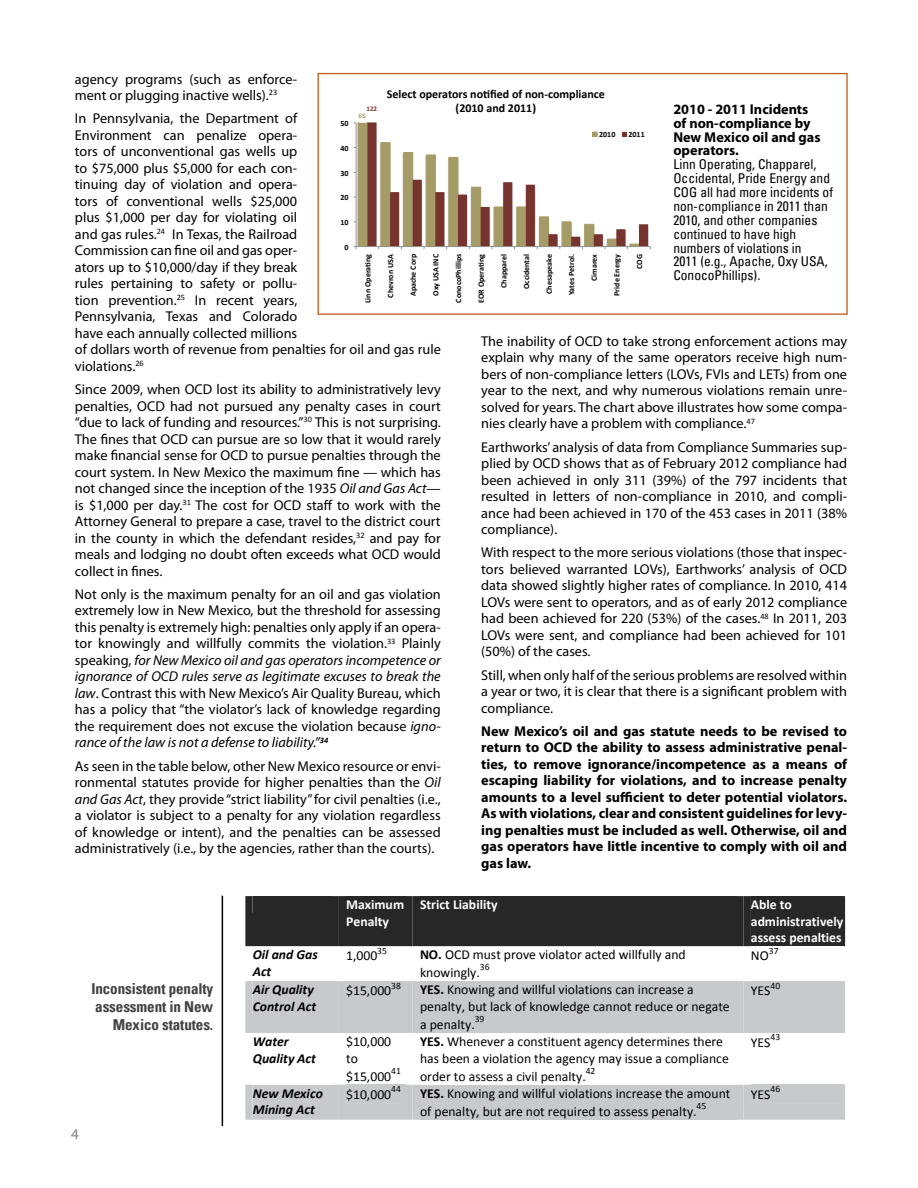
<style>
.page{position:relative;width:918px;height:1188px;background:#fff}
.page>*{position:absolute;margin:0;border:0;box-sizing:border-box;transform-origin:0 0}
.t1{font:700 condensed 15px/18px "Univers";letter-spacing:-.005em;color:#414042;text-align:right}
.t2{font:15px "Myriad";color:#808285}
.t3{font:14.25px/16.5px "Myriad Pro";color:#000;text-align:justify}
.t4{font:700 14.25px/16.5px "Myriad Pro";color:#000;text-align:justify}
.t5{font:13.65px/17.4px "Calibri";color:#000}
.t6{font:700 13.65px/16.6px "Calibri";letter-spacing:-.005em;color:#fff}
.t7{font:italic 700 13.65px/16.8px "Calibri";color:#000}
.t8{font:condensed 13.5px/14px "Univers";color:#000}
.t9{font:700 12px/14.5px "Calibri";color:#000;text-align:center}
.t10{font:9.6px "Calibri";letter-spacing:.005em;color:#000}
.t11{font:700 7.95px "Calibri";color:#000}
.t12{font:700 7.05px "Calibri";color:#77342e}
.t13{font:700 7.05px "Calibri";color:#a59b67}
.s1{font-style:italic}
.s2{font-weight:700}
</style>
<div class="page">
<div style="left:245px;top:896px;width:600px;height:50px;background:#272728"></div>
<div style="left:751px;top:896px;width:92px;height:17px;background:#272728"></div>
<div style="left:751px;top:913px;width:92px;height:17px;background:#272728"></div>
<div style="left:751px;top:930px;width:92px;height:16px;background:#272728"></div>
<div style="left:245px;top:981px;width:600px;height:52px;background:#c7c9cb"></div>
<div style="left:751px;top:981px;width:92px;height:19px;background:#c7c9cb"></div>
<div style="left:245px;top:1085px;width:600px;height:35px;background:#c7c9cb"></div>
<div style="left:751px;top:1085px;width:92px;height:18px;background:#c7c9cb"></div>
<hr style="left:222px;top:896px;width:1px;height:230px;background:#000">
<svg style="left:353px;top:122px;width:298px;height:128px"></svg>
<div style="left:318px;top:73px;width:530px;height:242px;border:1px solid #c15e20"></div>
<p class="t3" style="left:75px;top:70px;width:224px">agency programs (such as enforce&shy;ment or plugging inactive wells).<sup>23</sup></p>
<p class="t3" style="left:75px;top:110px;width:367px;text-align:left">I n Pennsylvania, the Department of<br>Environment can penalize opera-<br>tors of unconventional gas wells up<br>to $75,000 plus $5,000 for each con-<br>tinuing day of violation and opera-<br>tors of conventional wells $25,000<br>plus $1,000 per day for violating oil<br>and gas rules.<sup>24</sup> I n Texas, the Railroad<br>Commission can fine oil and gas oper-<br>ators up to $10,000/day if they break<br>rules pertaining to safety or pollu-<br>tion prevention.<sup>25</sup> I n recent years,<br>Pennsylvania, Texas and Colorado<br>have each annually collected millions<br>of dollars worth of revenue from penalties for oil and gas rule violations.<sup>26</sup></p>
<p class="t3" style="left:75px;top:381px;width:367px">Since 2009, when OCD lost its ability to administratively levy penalties, OCD had not pursued any penalty cases in court “due to lack of funding and resources.”<sup>30</sup> This is not surprising.<br>The fines that OCD can pursue are so low that it would rarely make financial sense for OCD to pursue penalties through the court system. I n New Mexico the maximum fine — which has not changed since the inception of the 1935 <span class="s1">Oil and Gas Act</span>— is $1,000 per day.<sup>31</sup> The cost for OCD staff to work with the Attorney General to prepare a case, travel to the district court in the county in which the defendant resides,<sup>32</sup> and pay for meals and lodging no doubt often exceeds what OCD would collect in fines.</p>
<p class="t3" style="left:75px;top:586px;width:367px">Not only is the maximum penalty for an oil and gas violation extremely low in New Mexico, but the threshold for assessing this penalty is extremely high: penalties only apply if an opera&shy;tor knowingly and willfully commits the violation.<sup>33</sup> Plainly speaking, <span class="s1">for New Mexico oil and gas operators incompetence or ignorance of OCD rules serve as legitimate excuses to break the law</span>. Contrast this with New Mexico’s Air Quality Bureau, which has a policy that “the violator’s lack of knowledge regarding the requirement does not excuse the violation because <span class="s1">igno&shy;rance of the law is not a defense to liability.”</span><sup>34</sup></p>
<p class="t3" style="left:75px;top:757px;width:367px">As seen in the table below, other New Mexico resource or envi&shy;ronmental statutes provide for higher penalties than the <span class="s1">Oil and Gas Act</span>, they provide “strict liability” for civil penalties (i.e., a violator is subject to a penalty for any violation regardless of knowledge or intent), and the penalties can be assessed administratively (i.e., by the agencies, rather than the courts).</p>
<p class="t9" style="left:387px;top:88px;width:225px">Select operators no0fied of non‐compliance   (2010 and 2011) </p>
<p class="t11" style="left:599px;top:132px;width:20px">2010 </p>
<p class="t11" style="left:629px;top:132px;width:20px">2011 </p>
<p class="t12" style="left:366px;top:106px;width:14px">122 </p>
<p class="t4" style="left:673px;top:102px;width:149px;line-height:14px;text-align:left">2010 - 2011 Incidents of non-compliance by<br>New Mexico oil and gas operators.</p>
<p class="t8" style="left:673px;top:158px;width:161px">Linn Operating, Chapparel,<br>Occidental, Pride Energy and<br>COG all had more incidents of non-compliance in 2011 than<br>2010, and other companies continued to have high numbers of violations in<br>2011 (e.g., Apache, Oxy USA,<br>ConocoPhillips).</p>
<p class="t13" style="left:359px;top:113px;width:10px">65 </p>
<p class="t11" style="left:341px;top:120px;width:11px">50 </p>
<p class="t11" style="left:341px;top:145px;width:11px">40 </p>
<p class="t11" style="left:341px;top:170px;width:11px">30 </p>
<p class="t11" style="left:341px;top:195px;width:11px">20 </p>
<p class="t11" style="left:341px;top:220px;width:11px">10 </p>
<p class="t11" style="left:345px;top:244px;width:7px">0 </p>
<p class="t11" style="left:365px;top:303px;width:52px;rotate:-90deg">Linn Opera0ng </p>
<p class="t11" style="left:388px;top:298px;width:47px;rotate:-90deg">Chevron USA </p>
<p class="t11" style="left:410px;top:296px;width:46px;rotate:-90deg">Apache Corp </p>
<p class="t11" style="left:433px;top:296px;width:45px;rotate:-90deg">Oxy USA INC </p>
<p class="t11" style="left:456px;top:303px;width:52px;rotate:-90deg">ConocoPhillips </p>
<p class="t11" style="left:478px;top:303px;width:52px;rotate:-90deg">EOR Opera0ng </p>
<p class="t11" style="left:501px;top:288px;width:37px;rotate:-90deg">Chapparel </p>
<p class="t11" style="left:524px;top:289px;width:39px;rotate:-90deg">Occidental </p>
<p class="t11" style="left:546px;top:294px;width:43px;rotate:-90deg">Chesapeake </p>
<p class="t11" style="left:569px;top:295px;width:45px;rotate:-90deg">Yates Petrol. </p>
<p class="t11" style="left:591px;top:281px;width:30px;rotate:-90deg">Cimarex </p>
<p class="t11" style="left:614px;top:296px;width:45px;rotate:-90deg">Pride Energy </p>
<p class="t11" style="left:637px;top:269px;width:18px;rotate:-90deg">COG </p>
<p class="t3" style="left:481px;top:333px;width:367px">The inability of OCD to take strong enforcement actions may explain why many of the same operators receive high num&shy;bers of non-compliance letters (LOVs, FVIs and LETs) from one year to the next, and why numerous violations remain unre&shy;solved for years. The chart above illustrates how some compa&shy;nies clearly have a problem with compliance.<sup>47</sup></p>
<p class="t3" style="left:481px;top:438px;width:367px">Earthworks’ analysis of data from Compliance Summaries sup&shy;plied by OCD shows that as of February 2012 compliance had been achieved in only 311 (39%) of the 797 incidents that resulted in letters of non-compliance in 2010, and compli&shy;ance had been achieved in 170 of the 453 cases in 2011 (38% compliance).</p>
<p class="t3" style="left:481px;top:544px;width:367px">With respect to the more serious violations (those that inspec&shy;tors believed warranted LOVs), Earthworks’ analysis of OCD data showed slightly higher rates of compliance. I n 2010, 414<br>LOVs were sent to operators, and as of early 2012 compliance had been achieved for 220 (53%) of the cases.<sup>48</sup> I n 2011, 203<br>LOVs were sent, and compliance had been achieved for 101 (50%) of the cases.</p>
<p class="t3" style="left:481px;top:666px;width:367px">Still, when only half of the serious problems are resolved within a year or two, it is clear that there is a significant problem with compliance.</p>
<p class="t4" style="left:481px;top:722px;width:368px">New Mexico’s oil and gas statute needs to be revised to return to OCD the ability to assess administrative penal&shy;ties, to remove ignorance/incompetence as a means of escaping liability for violations, and to increase penalty amounts to a level sufficient to deter potential violators.<br>As with violations, clear and consistent guidelines for levy&shy;ing penalties must be included as well. Otherwise, oil and gas operators have little incentive to comply with oil and gas law.</p>
<p class="t1" style="left:91px;top:980px;width:123px">Inconsistent penalty assessment in New<br>Mexico statutes.</p>
<p class="t2" style="left:71px;top:1127px;width:9px">4</p>
<p class="t6" style="left:346px;top:896px;width:59px">Maximum<br>Penalty</p>
<p class="t6" style="left:420px;top:896px;width:79px">Strict Liability</p>
<p class="t6" style="left:751px;top:896px;width:94px">Able to administratively assess penalties</p>
<p class="t10" style="left:377px;top:944px;width:11px">35</p>
<p class="t5" style="left:420px;top:946px;width:267px;line-height:18px"><span class="s2">NO.</span> OCD must prove violator acted willfully and knowingly.</p>
<p class="t7" style="left:253px;top:946px;width:67px">Oil and Gas<br>Act</p>
<p class="t5" style="left:346px;top:947px;width:33px">1,000</p>
<p class="t10" style="left:480px;top:961px;width:11px">36</p>
<p class="t7" style="left:253px;top:981px;width:65px">Air Quality<br>Control Act</p>
<p class="t5" style="left:346px;top:982px;width:47px">$15,000</p>
<p class="t10" style="left:391px;top:979px;width:11px">38</p>
<p class="t5" style="left:420px;top:981px;width:311px"><span class="s2">YES.</span> Knowing and willful violations can increase a penalty, but lack of knowledge cannot reduce or negate a penalty.</p>
<p class="t10" style="left:475px;top:1013px;width:11px">39</p>
<p class="t7" style="left:253px;top:1033px;width:65px">Water<br>Quality Act</p>
<p class="t5" style="left:346px;top:1033px;width:47px">$10,000 to $15,000</p>
<p class="t10" style="left:391px;top:1065px;width:11px">41</p>
<p class="t5" style="left:420px;top:1033px;width:310px"><span class="s2">YES.</span> Whenever a constituent agency determines there has been a violation the agency may issue a compliance order to assess a civil penalty.</p>
<p class="t10" style="left:586px;top:1065px;width:11px">42</p>
<p class="t7" style="left:253px;top:1085px;width:72px">New Mexico<br>Mining Act</p>
<p class="t5" style="left:346px;top:1086px;width:47px">$10,000</p>
<p class="t10" style="left:391px;top:1083px;width:11px">44</p>
<p class="t5" style="left:420px;top:1084px;width:312px;line-height:18px"><span class="s2">YES.</span> Knowing and willful violations increase the amount of penalty, but are not required to assess penalty.</p>
<p class="t10" style="left:697px;top:1100px;width:11px">45</p>
<p class="t10" style="left:769px;top:944px;width:11px">37</p>
<p class="t5" style="left:751px;top:947px;width:19px">NO</p>
<p class="t10" style="left:771px;top:979px;width:11px">40</p>
<p class="t5" style="left:751px;top:982px;width:21px">YES</p>
<p class="t10" style="left:771px;top:1031px;width:11px">43</p>
<p class="t5" style="left:751px;top:1034px;width:21px">YES</p>
<p class="t10" style="left:771px;top:1083px;width:11px">46</p>
<p class="t5" style="left:751px;top:1086px;width:21px">YES</p>
</div>
